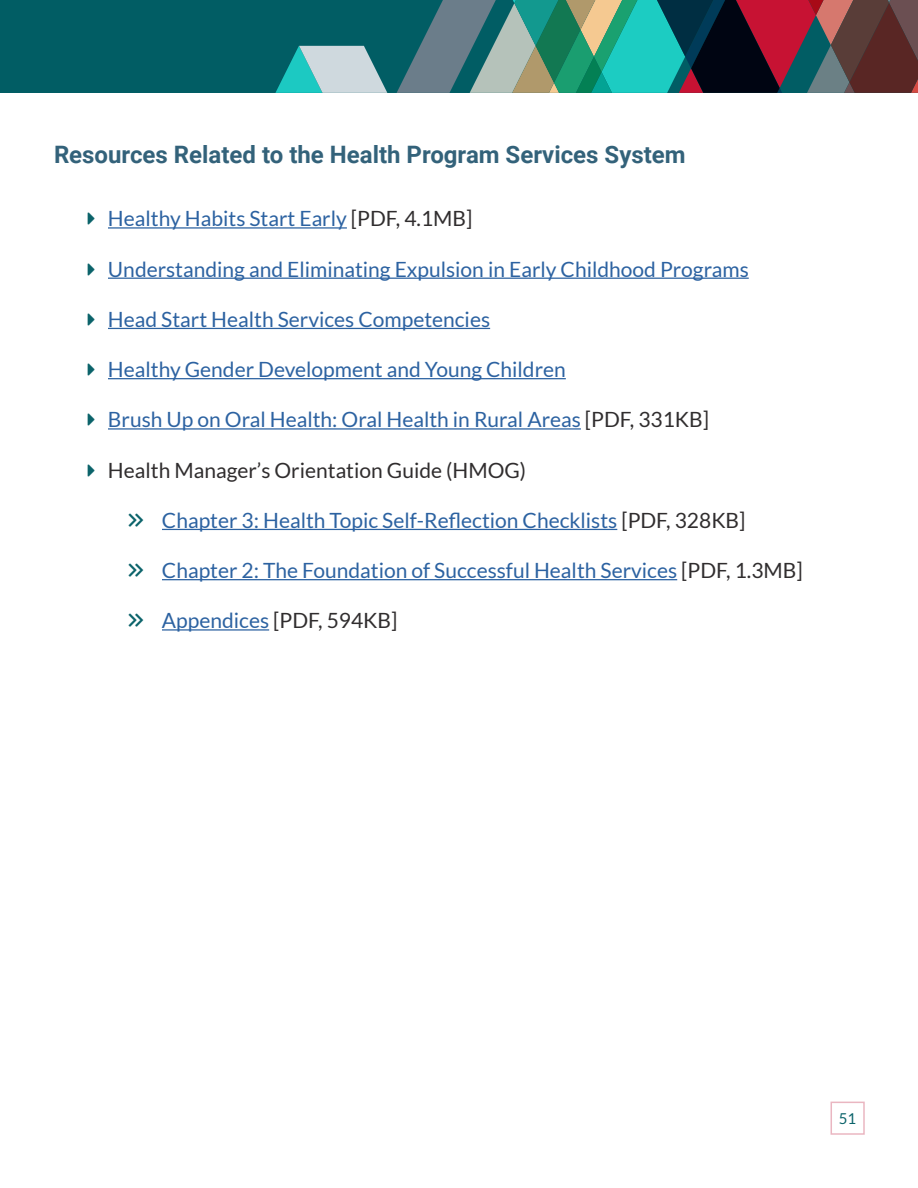
<style>
.page{position:relative;width:918px;height:1188px;background:#fff}
.page>*{position:absolute;margin:0;border:0;box-sizing:border-box;transform-origin:0 0}
.Headline_3{font:700 24px "Roboto";color:#33627a}
.t1{font:21px "Lato";color:#2c62a1}
.t2{font:21px "Lato";color:#302d2e}
.t3{font:15px "Lato";color:#0b636a}
.s1{color:#302d2e}
.s2{color:#2c62a1}
</style>
<div class="page">
<div style="left:0;top:0;width:918px;height:93px;background:#015d64"></div>
<svg style="left:275px;top:46px;width:112px;height:47px"></svg>
<svg style="left:397px;top:0;width:521px;height:93px;background:#4b6664"></svg>
<div style="left:831px;top:1102px;width:34px;height:33px;border:2px solid #eab6c1"></div>
<hr style="left:108px;top:227px;width:239px;height:2px;background:#2c62a1">
<hr style="left:108px;top:278px;width:641px;height:1px;background:#2c62a1">
<hr style="left:108px;top:328px;width:382px;height:1px;background:#2c62a1">
<hr style="left:108px;top:378px;width:458px;height:1px;background:#2c62a1">
<hr style="left:108px;top:428px;width:473px;height:2px;background:#2c62a1">
<hr style="left:162px;top:529px;width:455px;height:1px;background:#2c62a1">
<hr style="left:162px;top:579px;width:515px;height:1px;background:#2c62a1">
<hr style="left:162px;top:629px;width:107px;height:2px;background:#2c62a1">
<h3 class="Headline_3" style="left:54px;top:137px;width:633px">Resources Related to the Health Program Services System</h3>
<p class="t1" style="left:108px;top:207px;width:366px">Healthy Habits Start Early <span class="s1">[PDF, 4.1MB]</span></p>
<p class="t1" style="left:108px;top:257px;width:642px">Understanding and Eliminating Expulsion in Early Childhood Programs</p>
<p class="t1" style="left:108px;top:308px;width:384px">Head Start Health Services Competencies</p>
<p class="t1" style="left:108px;top:358px;width:459px">Healthy Gender Development and Young Children</p>
<p class="t1" style="left:108px;top:408px;width:603px">Brush Up on Oral Health: Oral Health in Rural Areas <span class="s1">[PDF, 331KB]</span></p>
<p class="t2" style="left:108px;top:458px;width:420px">Health Manager’s Orientation Guide (HMOG)</p>
<p class="t1" style="left:162px;top:509px;width:585px">Chapter 3: Health Topic Self-Reflection Checklists <span class="s1">[PDF, 328KB]</span></p>
<p class="t1" style="left:162px;top:559px;width:642px">Chapter 2: The Foundation of Successful Health Services <span class="s1">[PDF, 1.3MB]</span></p>
<p class="t2" style="left:162px;top:609px;width:237px"><span class="s2">Appendices</span> [PDF, 594KB]</p>
<p class="t3" style="left:839px;top:1110px;width:19px">51</p>
</div>
